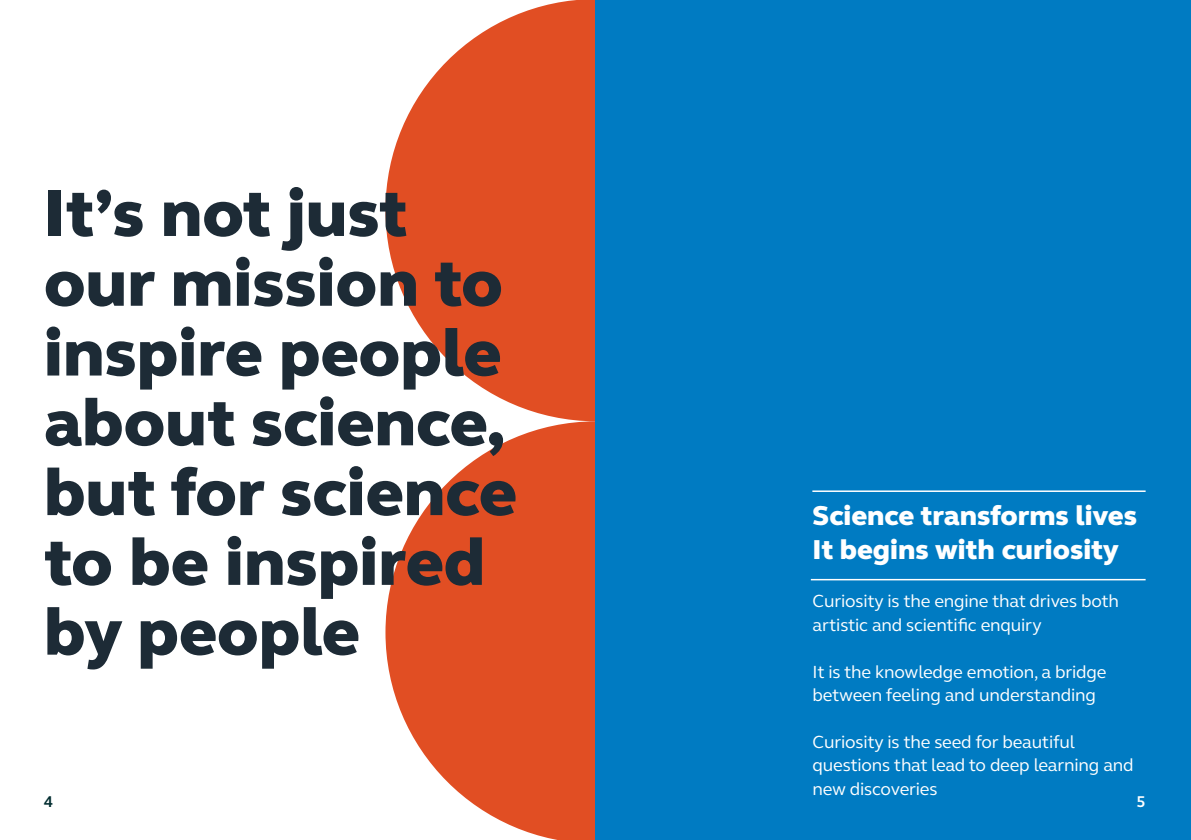
<style>
.page{position:relative;width:1191px;height:840px;background:#fff}
.page>*{position:absolute;margin:0;border:0;box-sizing:border-box;transform-origin:0 0}
.t1{font:800 67.4px/69.8px "FS Elliot Pro";color:#1d2b36}
.t2{font:800 28px/33.6px "FS Elliot Pro";color:#fff}
.t3{font:18px/23.4px "FS Elliot Pro";letter-spacing:-.01em;color:#fff}
.t4{font:700 16px "FS Elliot Pro";color:#002c2f}
.t5{font:700 16px "FS Elliot Pro";color:#fff}
</style>
<div class="page">
<svg style="left:385px;top:0;width:210px;height:421px;fill:#e14e23"></svg>
<svg style="left:385px;top:421px;width:210px;height:418px;fill:#e14e23"></svg>
<svg style="left:576px;top:0;width:19px;height:1px"></svg>
<div style="left:595px;top:0;width:596px;height:839px;background:#007bc2"></div>
<hr style="left:811px;top:578px;width:334px;height:2px;background:#fff">
<hr style="left:812px;top:490px;width:333px;height:1px;background:#fff">
<h1 class="t1" style="left:44px;top:178px;width:474px">It’s not just our mission to inspire people about science, but for science to be inspired by people</h1>
<p class="t4" style="left:44px;top:790px;width:11px">4</p>
<h2 class="t2" style="left:812px;top:498px;width:326px">Science transforms lives<br>It begins with curiosity</h2>
<p class="t3" style="left:812px;top:589px;width:308px">Curiosity is the engine that drives both artistic and scientific enquiry</p>
<p class="t3" style="left:812px;top:659px;width:295px">It is the knowledge emotion, a bridge between feeling and understanding</p>
<p class="t3" style="left:812px;top:729px;width:322px">Curiosity is the seed for beautiful questions that lead to deep learning and new discoveries</p>
<p class="t5" style="left:1136px;top:790px;width:11px">5</p>
</div>
